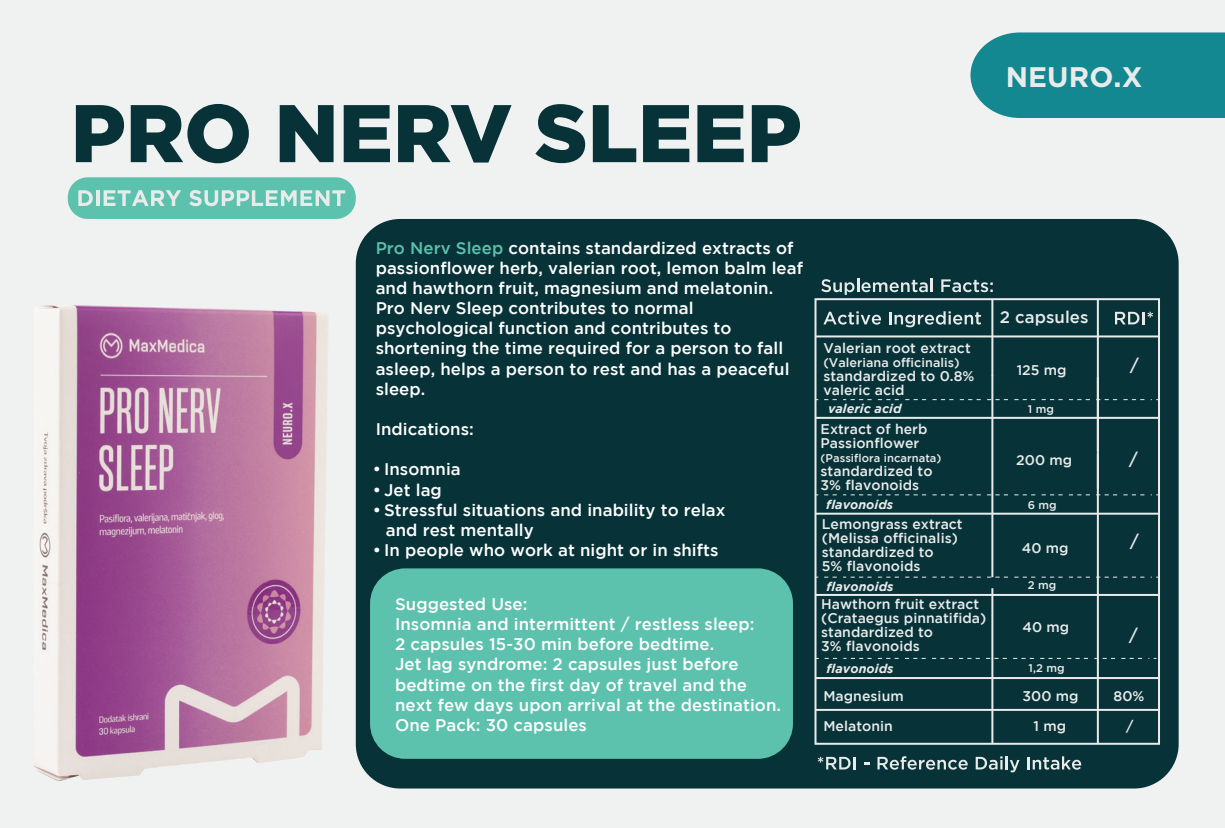
<style>
.page{position:relative;width:1225px;height:828px;background:#f0f1f1}
.page>*{position:absolute;margin:0;border:0;box-sizing:border-box;transform-origin:0 0}
.t1{font:900 81.4px "Gotham";color:#073338}
.t2{font:700 28.2px "Gotham";letter-spacing:.005em;color:#e9ebeb}
.t3{font:500 16.8px/20.2px "Gotham";letter-spacing:.005em;color:#fff}
.t4{font:500 16.8px "Gotham";letter-spacing:.005em;color:#e9ebeb}
.t5{font:500 14px/14px "Gotham";letter-spacing:.005em;color:#e9ebeb}
.t6{font:italic 700 12.6px "Gotham";letter-spacing:.005em;color:#e9ebeb}
.t7{font:500 12.6px "Gotham";letter-spacing:.005em;color:#e9ebeb}
.t8{font:500 11.2px "Gotham";letter-spacing:.005em;color:#e9ebeb}
.s1{color:#5cc2ad}
</style>
<div class="page">
<div style="left:68px;top:177px;width:288px;height:42px;background:#5cc2ad;border-radius:20px"></div>
<svg style="left:78px;top:190px;width:15px;height:16px"></svg>
<hr style="left:96px;top:190px;width:4px;height:16px;background:#e9ebeb">
<svg style="left:104px;top:190px;width:77px;height:16px"></svg>
<svg style="left:189px;top:190px;width:156px;height:16px"></svg>
<div style="left:970px;top:32px;width:255px;height:86px;background:#138891"></div>
<div style="left:356px;top:219px;width:822px;height:569px;background:#073338;border-radius:44px"></div>
<svg style="left:821px;top:279px;width:111px;height:16px"></svg>
<svg style="left:941px;top:279px;width:51px;height:13px"></svg>
<svg style="left:889px;top:311px;width:92px;height:16px"></svg>
<svg style="left:817px;top:757px;width:38px;height:12px"></svg>
<svg style="left:877px;top:756px;width:90px;height:13px"></svg>
<svg style="left:975px;top:756px;width:44px;height:16px"></svg>
<svg style="left:1027px;top:756px;width:54px;height:13px"></svg>
<svg style="left:823px;top:311px;width:58px;height:14px"></svg>
<svg style="left:1115px;top:312px;width:38px;height:12px"></svg>
<div style="left:814px;top:298px;width:346px;height:447px;border:2px solid #e9ebeb"></div>
<hr style="left:816px;top:335px;width:343px;height:2px;background:#e9ebeb">
<hr style="left:991px;top:299px;width:2px;height:77px;background:#e9ebeb">
<hr style="left:1096px;top:299px;width:2px;height:445px;background:#e9ebeb">
<hr style="left:816px;top:417px;width:343px;height:2px;background:#e9ebeb">
<hr style="left:816px;top:513px;width:343px;height:2px;background:#e9ebeb">
<hr style="left:991px;top:375px;width:2px;height:202px;background:#e9ebeb">
<hr style="left:991px;top:588px;width:2px;height:156px;background:#e9ebeb">
<svg style="left:824px;top:399px;width:335px;height:1px"></svg>
<svg style="left:824px;top:494px;width:335px;height:1px"></svg>
<svg style="left:824px;top:577px;width:335px;height:1px"></svg>
<hr style="left:816px;top:594px;width:342px;height:2px;background:#e9ebeb">
<hr style="left:816px;top:677px;width:342px;height:2px;background:#e9ebeb">
<hr style="left:816px;top:709px;width:342px;height:2px;background:#e9ebeb">
<svg style="left:816px;top:658px;width:340px;height:1px"></svg>
<div style="left:370px;top:568px;width:423px;height:191px;background:#5cc2ad;border-radius:35px"></div>
<img style="left:34px;top:305px;width:295px;height:476px">
<h1 class="t1" style="left:71px;top:86px;width:732px">PRO NERV SLEEP</h1>
<h2 class="t2" style="left:1005px;top:61px;width:138px">NEURO.X</h2>
<p class="t3" style="left:376px;top:237px;width:429px"><span class="s1">Pro Nerv Sleep</span> contains standardized extracts of passionflower herb, valerian root, lemon balm leaf and hawthorn fruit, magnesium and melatonin.<br>Pro Nerv Sleep contributes to normal psychological function and contributes to shortening the time required for a person to fall asleep, helps a person to rest and has a peaceful sleep.</p>
<p class="t3" style="left:376px;top:419px;width:100px">Indications:</p>
<p class="t3" style="left:373px;top:459px;width:89px">• Insomnia</p>
<p class="t3" style="left:373px;top:479px;width:70px">• Jet lag</p>
<p class="t3" style="left:386px;top:499px;width:341px;text-indent:-13px">• Stressful situations and inability to relax and rest mentally</p>
<p class="t3" style="left:373px;top:540px;width:347px">• In people who work at night or in shifts</p>
<p class="t3" style="left:395px;top:593px;width:387px">Suggested Use:<br>Insomnia and intermittent / restless sleep:<br>2 capsules 15-30 min before bedtime.<br>Jet lag syndrome: 2 capsules just before bedtime on the first day of travel and the next few days upon arrival at the destination.<br>One Pack: 30 capsules</p>
<p class="t5" style="left:823px;top:340px;width:149px">Valerian root extract</p>
<p class="t7" style="left:823px;top:355px;width:138px">(Valeriana officinalis)</p>
<p class="t5" style="left:823px;top:368px;width:153px">standardized to 0.8% valeric acid</p>
<p class="t6" style="left:828px;top:401px;width:75px">valeric acid</p>
<p class="t4" style="left:999px;top:308px;width:90px">2 capsules</p>
<p class="t5" style="left:1016px;top:363px;width:51px">125 mg</p>
<p class="t8" style="left:1027px;top:403px;width:28px">1 mg</p>
<p class="t4" style="left:1130px;top:355px;width:10px">/</p>
<p class="t5" style="left:820px;top:421px;width:108px">Extract of herb<br>Passionflower</p>
<p class="t8" style="left:820px;top:451px;width:122px">(Passiflora incarnata)</p>
<p class="t5" style="left:820px;top:463px;width:113px">standardized to<br>3% flavonoids</p>
<p class="t5" style="left:822px;top:517px;width:142px">Lemongrass extract (Melissa officinalis) standardized to<br>5% flavonoids</p>
<p class="t5" style="left:821px;top:597px;width:167px">Hawthorn fruit extract (Crataegus pinnatifida) standardized to<br>3% flavonoids</p>
<p class="t5" style="left:823px;top:688px;width:82px">Magnesium</p>
<p class="t5" style="left:1113px;top:688px;width:32px">80%</p>
<p class="t4" style="left:1129px;top:449px;width:10px">/</p>
<p class="t5" style="left:1016px;top:452px;width:57px">200 mg</p>
<p class="t6" style="left:826px;top:497px;width:69px">flavonoids</p>
<p class="t8" style="left:1027px;top:499px;width:30px">6 mg</p>
<p class="t4" style="left:1130px;top:531px;width:10px">/</p>
<p class="t5" style="left:1021px;top:540px;width:48px">40 mg</p>
<p class="t8" style="left:1027px;top:579px;width:30px">2 mg</p>
<p class="t5" style="left:1022px;top:620px;width:48px">40 mg</p>
<p class="t6" style="left:826px;top:579px;width:69px">flavonoids</p>
<p class="t4" style="left:1129px;top:625px;width:10px">/</p>
<p class="t6" style="left:826px;top:661px;width:69px">flavonoids</p>
<p class="t8" style="left:1028px;top:661px;width:38px">1,2 mg</p>
<p class="t5" style="left:1022px;top:688px;width:58px">300 mg</p>
<p class="t5" style="left:823px;top:719px;width:71px">Melatonin</p>
<p class="t5" style="left:1033px;top:719px;width:34px">1 mg</p>
<p class="t5" style="left:1126px;top:718px;width:9px">/</p>
</div>
